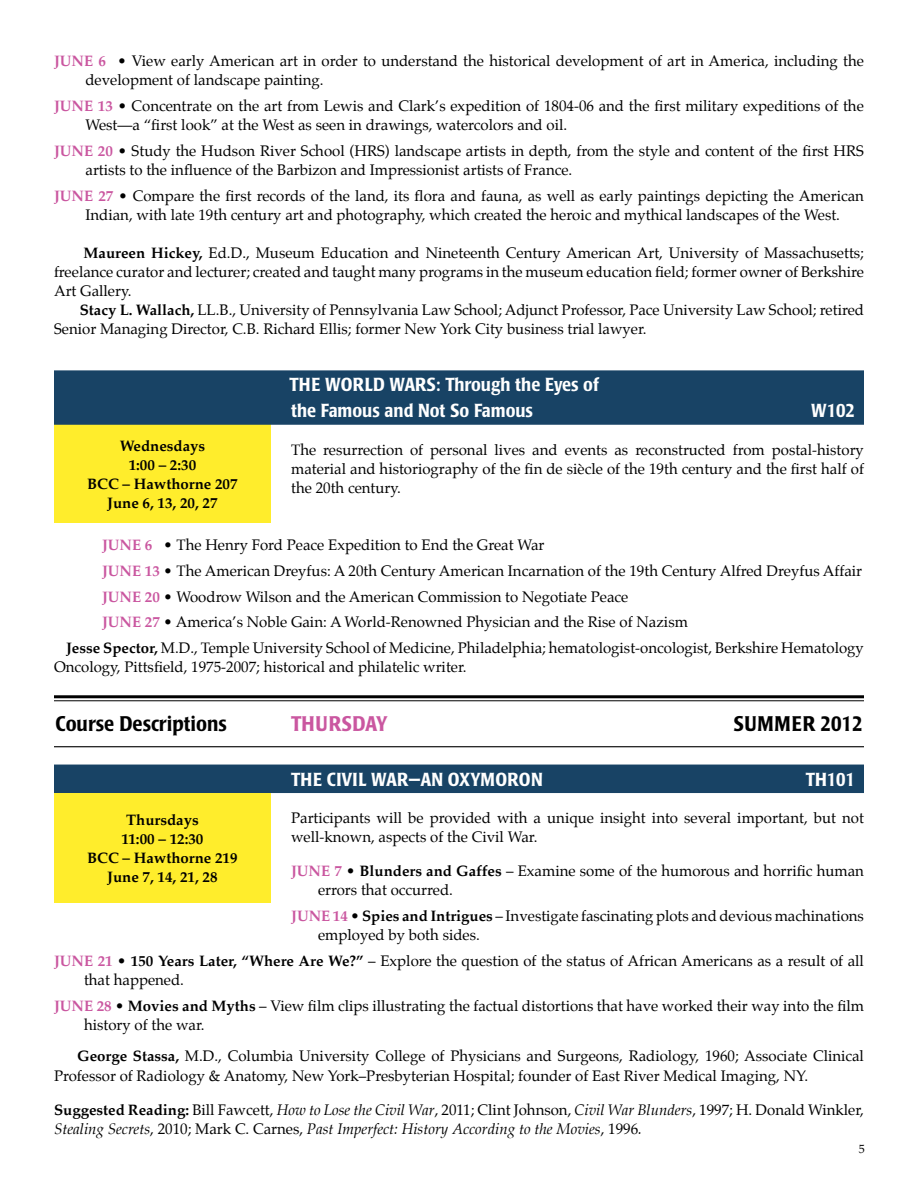
<style>
.page{position:relative;width:918px;height:1188px;background:#fff}
.page>*{position:absolute;margin:0;border:0;box-sizing:border-box;transform-origin:0 0}
.t1{font:500 condensed 21px "Poppl Laudatio";color:#000}
.t2{font:500 condensed 21px "Poppl Laudatio";letter-spacing:.02em;color:#ca57a0}
.t3{font:500 condensed 18.75px/25.8px "Poppl Laudatio";color:#fff}
.t4{font:500 condensed 18.75px "Poppl Laudatio";letter-spacing:.02em;color:#fff}
.t5{font:15px/19px "Palatino";color:#000}
.t6{font:italic 15px/19px "Palatino";color:#000}
.t7{font:700 15px/19px "Palatino";color:#000;text-align:center}
.t8{font:700 15px "Palatino";color:#ca57a0}
.t9{font:12px "Palatino";color:#000}
.s1{font-weight:700;color:#ca57a0}
.s2{font-weight:700}
.s3{font-weight:700;font-style:normal}
.s4{font-style:normal}
</style>
<div class="page">
<div style="left:54px;top:424px;width:217px;height:99px;background:#ffed2c"></div>
<div style="left:54px;top:370px;width:810px;height:29px;background:#184365"></div>
<div style="left:54px;top:396px;width:810px;height:29px;background:#184365"></div>
<hr style="left:54px;top:695px;width:810px;height:3px;background:#000">
<hr style="left:54px;top:700px;width:810px;height:1px;background:#000">
<hr style="left:54px;top:746px;width:810px;height:1px;background:#000">
<div style="left:54px;top:765px;width:810px;height:28px;background:#184365"></div>
<div style="left:54px;top:793px;width:217px;height:109px;background:#ffed2c"></div>
<p class="t5" style="left:86px;top:52px;width:780px;text-indent:13px"><span class="s1">6</span> • View early American art in order to understand the historical development of art in America, including the development of landscape painting.</p>
<p class="t8" style="left:54px;top:93px;width:18px">JUNE</p>
<p class="t8" style="left:54px;top:48px;width:18px">JUNE</p>
<p class="t5" style="left:86px;top:96px;width:780px;text-indent:12px"><span class="s1">13</span> • Concentrate on the art from Lewis and Clark’s expedition of 1804-06 and the first military expeditions of the<br>West—a “first look” at the West as seen in drawings, watercolors and oil.</p>
<p class="t8" style="left:54px;top:138px;width:18px">JUNE</p>
<p class="t5" style="left:86px;top:141px;width:780px;text-indent:12px"><span class="s1">20</span> • Study the Hudson River School (HRS) landscape artists in depth, from the style and content of the first HRS artists to the influence of the Barbizon and Impressionist artists of France.</p>
<p class="t8" style="left:54px;top:183px;width:18px">JUNE</p>
<p class="t5" style="left:86px;top:186px;width:780px;text-indent:13px"><span class="s1">27</span> • Compare the first records of the land, its flora and fauna, as well as early paintings depicting the American<br>Indian, with late 19th century art and photography, which created the heroic and mythical landscapes of the West.</p>
<p class="t5" style="left:54px;top:243px;width:812px;text-align:justify;text-indent:30px"><span class="s2">Maureen Hickey,</span> Ed.D., Museum Education and Nineteenth Century American Art, University of Massachusetts; freelance curator and lecturer; created and taught many programs in the museum education field; former owner of Berkshire Art Gallery.</p>
<p class="t5" style="left:54px;top:300px;width:812px;text-indent:26px"><span class="s2">Stacy L. Wallach,</span> LL.B., University of Pennsylvania Law School; Adjunct Professor, Pace University Law School; retired<br>Senior Managing Director, C.B. Richard Ellis; former New York City business trial lawyer.</p>
<p class="t3" style="left:290px;top:372px;width:9px">THE</p>
<p class="t3" style="left:291px;top:372px;width:309px;text-indent:34px">WORLD WARS : Through the Eyes of the Famous and Not So Famous</p>
<p class="t3" style="left:811px;top:398px;width:45px">W102</p>
<p class="t5" style="left:291px;top:440px;width:574px;text-align:justify">The resurrection of personal lives and events as reconstructed from postal-history material and historiography of the fin de siècle of the 19th century and the first half of the 20th century.</p>
<p class="t7" style="left:87px;top:436px;width:152px">Wednesdays<br>1:00 – 2:30<br>BCC – Hawthorne 207<br>June 6, 13, 20, 27</p>
<p class="t8" style="left:102px;top:532px;width:18px">JUNE</p>
<p class="t5" style="left:145px;top:535px;width:401px"><span class="s1">6</span> • The Henry Ford Peace Expedition to End the Great War</p>
<p class="t8" style="left:102px;top:558px;width:18px">JUNE</p>
<p class="t5" style="left:145px;top:561px;width:719px"><span class="s1">13</span> • The American Dreyfus: A 20th Century American Incarnation of the 19th Century Alfred Dreyfus Affair</p>
<p class="t8" style="left:102px;top:584px;width:18px">JUNE</p>
<p class="t5" style="left:145px;top:587px;width:485px"><span class="s1">20</span> • Woodrow Wilson and the American Commission to Negotiate Peace</p>
<p class="t8" style="left:102px;top:609px;width:18px">JUNE</p>
<p class="t5" style="left:66px;top:609px;width:799px;line-height:25.8px;text-indent:79px"><span class="s1">27</span> • America’s Noble Gain: A World-Renowned Physician and the Rise of Nazism<br><span class="s2">Jesse Spector,</span> M.D., Temple University School of Medicine, Philadelphia; hematologist-oncologist, Berkshire Hematology</p>
<p class="t5" style="left:54px;top:657px;width:414px">Oncology, Pittsfield, 1975-2007; historical and philatelic writer.</p>
<h1 class="t1" style="left:56px;top:712px;width:173px">Course Descriptions</h1>
<h1 class="t2" style="left:291px;top:712px;width:98px">Thursday</h1>
<h1 class="t1" style="left:734px;top:712px;width:13px">SUMMER</h1>
<h1 class="t1" style="left:821px;top:712px;width:43px">2012</h1>
<p class="t3" style="left:291px;top:766px;width:12px">THE</p>
<p class="t4" style="left:327px;top:768px;width:209px">CIVIL WAR—AN OXYM ORONTH</p>
<p class="t3" style="left:827px;top:766px;width:30px">101</p>
<p class="t5" style="left:291px;top:808px;width:574px">Participants will be provided with a unique insight into several important, but not well-known, aspects of the Civil War.</p>
<p class="t8" style="left:291px;top:858px;width:18px">JUNE</p>
<p class="t7" style="left:87px;top:810px;width:152px">Thursdays<br>11:00 – 12:30<br>BCC – Hawthorne 219<br>June 7, 14, 21, 28</p>
<p class="t5" style="left:318px;top:861px;width:547px;text-indent:17px"><span class="s1">7</span> • <span class="s2">Blunders and Gaffes</span> – Examine some of the humorous and horrific human errors that occurred.</p>
<p class="t8" style="left:291px;top:903px;width:18px">JUNE</p>
<p class="t5" style="left:318px;top:906px;width:547px;text-indent:15px"><span class="s1">14</span> • <span class="s2">Spies and Intrigues</span> – Investigate fascinating plots and devious machinations employed by both sides.</p>
<p class="t5" style="left:84px;top:951px;width:781px;text-indent:14px"><span class="s1">21</span> • <span class="s2">150 Years Later, “Where Are We?”</span> – Explore the question of the status of African Americans as a result of all that happened.</p>
<p class="t8" style="left:54px;top:993px;width:18px">JUNE</p>
<p class="t8" style="left:54px;top:948px;width:18px">JUNE</p>
<p class="t5" style="left:84px;top:996px;width:782px;text-indent:13px"><span class="s1">28</span> • <span class="s2">Movies and Myths</span> – View film clips illustrating the factual distortions that have worked their way into the film history of the war.</p>
<p class="t5" style="left:54px;top:1047px;width:812px;text-indent:23px"><span class="s2">George Stassa,</span> M.D., Columbia University College of Physicians and Surgeons, Radiology, 1960; Associate Clinical<br>Professor of Radiology &amp; Anatomy, New York–Presbyterian Hospital; founder of East River Medical Imaging, NY.</p>
<p class="t6" style="left:54px;top:1100px;width:811px"><span class="s3">Suggested Reading:</span> <span class="s4">Bill Fawcett,</span> How to Lose the Civil War<span class="s4">, 2011; Clint Johnson,</span> Civil War Blunders<span class="s4">, 1997; H. Donald Winkler,<br></span>Stealing Secrets<span class="s4">, 2010; Mark C. Carnes,</span> Past Imperfect: History According to the Movies<span class="s4">, 1996</span>.</p>
<p class="t9" style="left:859px;top:1139px;width:7px">5</p>
</div>
